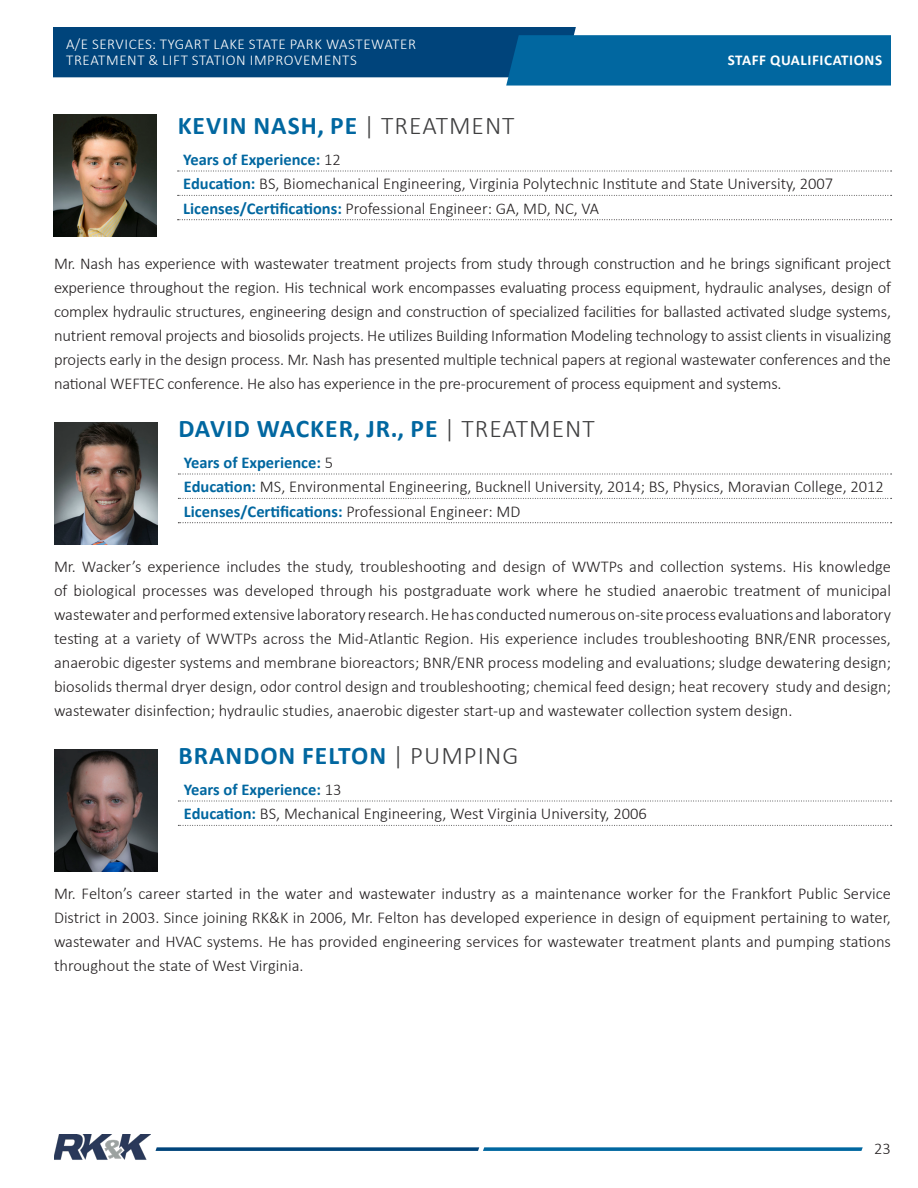
<style>
.page{position:relative;width:918px;height:1188px;background:#fff}
.page>*{position:absolute;margin:0;border:0;box-sizing:border-box;transform-origin:0 0}
.t1{font:700 25.5px "Calibri";letter-spacing:.04em;color:#0167a0}
.t2{font:300 16.5px/24px "Calibri";color:#231f20;text-align:justify}
.t3{font:700 16.5px "Calibri";color:#0167a0}
.t4{font:300 15px/16.5px "Calibri";letter-spacing:.04em;color:#fff}
.t5{font:700 15px "Calibri";letter-spacing:.04em;color:#fff}
.s1{font-weight:300;color:#3e3e3f}
.s2{font-weight:300;color:#231f20}
.s3{font-weight:700;color:#0167a0}
</style>
<div class="page">
<img style="left:54px;top:1135px;width:96px;height:25px">
<svg style="left:156px;top:1147px;width:707px;height:4px;background:#1d699b"></svg>
<svg style="left:53px;top:27px;width:838px;height:59px;background:#226a9b"></svg>
<svg style="left:178px;top:171px;width:714px;height:1px"></svg>
<svg style="left:178px;top:195px;width:714px;height:1px"></svg>
<svg style="left:178px;top:219px;width:714px;height:1px"></svg>
<svg style="left:178px;top:474px;width:714px;height:1px"></svg>
<svg style="left:178px;top:498px;width:714px;height:1px"></svg>
<svg style="left:178px;top:522px;width:714px;height:1px"></svg>
<svg style="left:178px;top:801px;width:714px;height:1px"></svg>
<svg style="left:178px;top:825px;width:714px;height:1px"></svg>
<img style="left:54px;top:422px;width:104px;height:122px">
<img style="left:54px;top:749px;width:104px;height:122px">
<img style="left:53px;top:115px;width:104px;height:121px">
<p class="t4" style="left:66px;top:35px;width:351px">A/E SERVICES: TYGART LAKE STATE PARK WASTEWATER<br>TREATMENT &amp; LIFT STATION IMPROVEMENTS</p>
<p class="t5" style="left:728px;top:49px;width:156px">STAFF QUALIFICATIONS</p>
<p class="t1" style="left:178px;top:107px;width:338px">KEVIN NASH, PE <span class="s1">| TREATMENT</span></p>
<p class="t3" style="left:183px;top:148px;width:159px">Years of Experience: <span class="s2">12</span></p>
<p class="t2" style="left:183px;top:172px;width:652px"><span class="s3">Education:</span> BS, Biomechanical Engineering, Virginia Polytechnic Institute and State University, 2007</p>
<p class="t2" style="left:183px;top:196px;width:418px"><span class="s3">Licenses/Certifications:</span> Professional Engineer: GA, MD, NC, VA</p>
<p class="t2" style="left:54px;top:251px;width:839px">Mr. Nash has experience with wastewater treatment projects from study through construction and he brings significant project experience throughout the region. His technical work encompasses evaluating process equipment, hydraulic analyses, design of complex hydraulic structures, engineering design and construction of specialized facilities for ballasted activated sludge systems, nutrient removal projects and biosolids projects. He utilizes Building Information Modeling technology to assist clients in visualizing projects early in the design process. Mr. Nash has presented multiple technical papers at regional wastewater conferences and the national WEFTEC conference. He also has experience in the pre-procurement of process equipment and systems.</p>
<p class="t1" style="left:178px;top:410px;width:418px">DAVID WACKER, JR., PE <span class="s1">| TREATMENT</span></p>
<p class="t3" style="left:184px;top:451px;width:151px">Years of Experience: <span class="s2">5</span></p>
<p class="t2" style="left:184px;top:475px;width:701px"><span class="s3">Education:</span> MS, Environmental Engineering, Bucknell University, 2014; BS, Physics, Moravian College, 2012</p>
<p class="t3" style="left:184px;top:500px;width:338px">Licenses/Certifications: <span class="s2">Professional Engineer: MD</span></p>
<p class="t2" style="left:54px;top:554px;width:839px">Mr. Wacker’s experience includes the study, troubleshooting and design of WWTPs and collection systems. His knowledge of biological processes was developed through his postgraduate work where he studied anaerobic treatment of municipal wastewater and performed extensive laboratory research. He has conducted numerous on-site process evaluations and laboratory testing at a variety of WWTPs across the Mid-Atlantic Region. His experience includes troubleshooting BNR/ENR processes, anaerobic digester systems and membrane bioreactors; BNR/ENR process modeling and evaluations; sludge dewatering design; biosolids thermal dryer design, odor control design and troubleshooting; chemical feed design; heat recovery study and design; wastewater disinfection; hydraulic studies, anaerobic digester start-up and wastewater collection system design.</p>
<p class="t1" style="left:178px;top:737px;width:341px">BRANDON FELTON <span class="s1">| PUMPING</span></p>
<p class="t3" style="left:184px;top:778px;width:159px">Years of Experience: <span class="s2">13</span></p>
<p class="t2" style="left:184px;top:802px;width:464px"><span class="s3">Education:</span> BS, Mechanical Engineering, West Virginia University, 2006</p>
<p class="t2" style="left:54px;top:881px;width:839px">Mr. Felton’s career started in the water and wastewater industry as a maintenance worker for the Frankfort Public Service District in 2003. Since joining RK&amp;K in 2006, Mr. Felton has developed experience in design of equipment pertaining to water, wastewater and HVAC systems. He has provided engineering services for wastewater treatment plants and pumping stations throughout the state of West Virginia.</p>
<p class="t2" style="left:874px;top:1137px;width:18px">23</p>
</div>
